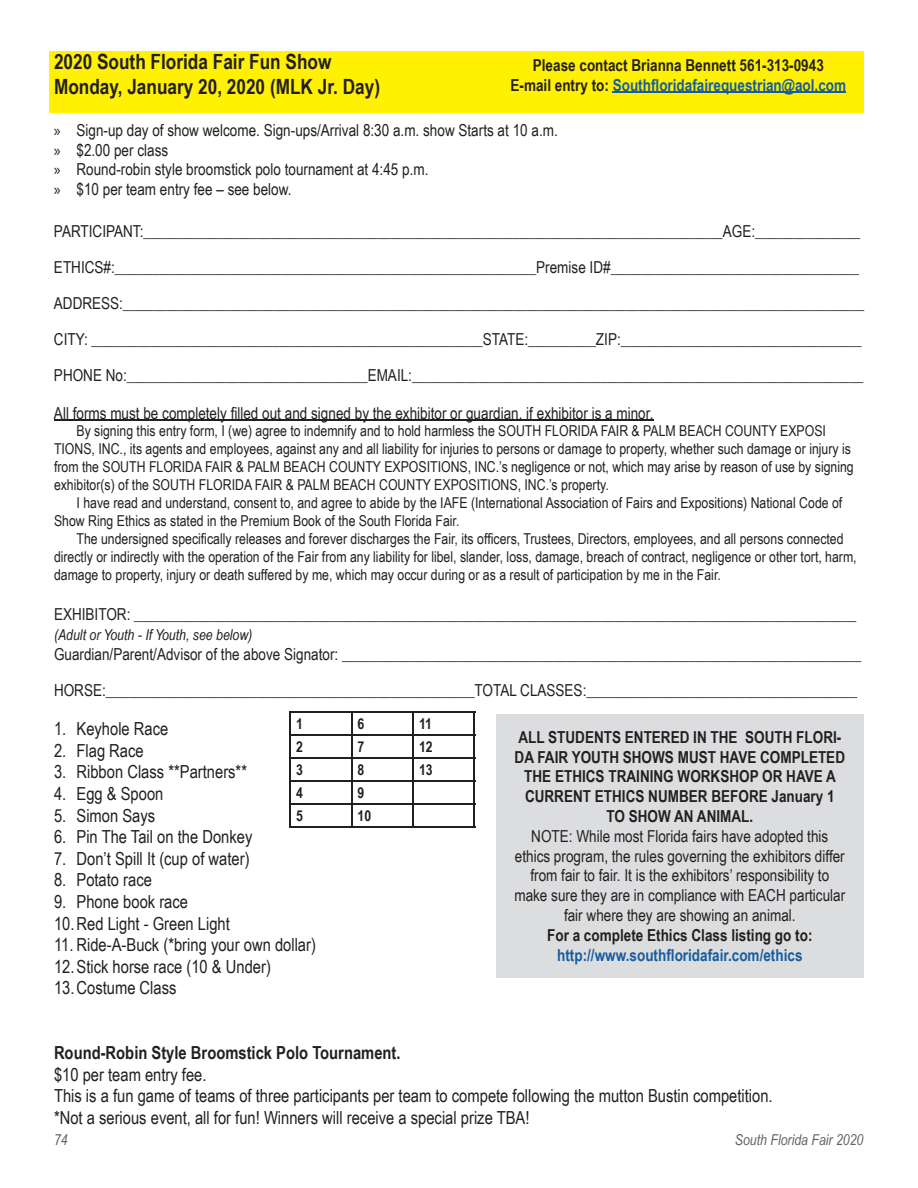
<style>
.page{position:relative;width:918px;height:1188px;background:#fff}
.page>*{position:absolute;margin:0;border:0;box-sizing:border-box;transform-origin:0 0}
.t1{font:700 21px/25.2px "Arial Narrow";color:#231f20}
.t2{font:18px/21.6px "Arial Narrow";color:#231f20}
.t3{font:700 18px "Arial Narrow";color:#231f20}
.t4{font:16.5px/19.8px "Arial Narrow";color:#231f20}
.t5{font:700 16.5px/19.8px "Arial Narrow";color:#231f20;text-align:center}
.t6{font:700 16.5px "Arial Narrow";color:#175d9e}
.t7{font:15px/18px "Arial Narrow";color:#231f20}
.t8{font:italic 15px "Arial Narrow";color:#231f20}
.t9{font:italic 15px "Arial Narrow";color:#636366}
.t10{font:700 15px "Arial Narrow";color:#231f20}
.s1{font-family:"Myriad Pro"}
.s2{color:#175d9e}
</style>
<div class="page">
<div style="left:50px;top:51px;width:814px;height:61px;background:#fff101"></div>
<hr style="left:54px;top:420px;width:599px;height:1px;background:#231f20">
<div style="left:497px;top:714px;width:367px;height:264px;background:#dcdddf"></div>
<hr style="left:613px;top:92px;width:233px;height:1px;background:#175d9e">
<hr style="left:289px;top:711px;width:63px;height:2px;background:#231f20">
<hr style="left:289px;top:713px;width:2px;height:21px;background:#231f20">
<hr style="left:352px;top:711px;width:61px;height:2px;background:#231f20">
<hr style="left:413px;top:711px;width:62px;height:2px;background:#231f20">
<hr style="left:412px;top:713px;width:2px;height:21px;background:#231f20">
<hr style="left:289px;top:734px;width:63px;height:2px;background:#231f20">
<hr style="left:289px;top:736px;width:2px;height:21px;background:#231f20">
<hr style="left:352px;top:734px;width:61px;height:2px;background:#231f20">
<hr style="left:413px;top:734px;width:62px;height:2px;background:#231f20">
<hr style="left:412px;top:736px;width:2px;height:21px;background:#231f20">
<hr style="left:289px;top:757px;width:63px;height:2px;background:#231f20">
<hr style="left:289px;top:759px;width:2px;height:21px;background:#231f20">
<hr style="left:352px;top:757px;width:61px;height:2px;background:#231f20">
<hr style="left:413px;top:757px;width:62px;height:2px;background:#231f20">
<hr style="left:412px;top:759px;width:2px;height:21px;background:#231f20">
<hr style="left:289px;top:780px;width:63px;height:2px;background:#231f20">
<hr style="left:289px;top:782px;width:2px;height:21px;background:#231f20">
<hr style="left:352px;top:780px;width:61px;height:2px;background:#231f20">
<hr style="left:413px;top:780px;width:62px;height:2px;background:#231f20">
<hr style="left:412px;top:782px;width:2px;height:21px;background:#231f20">
<hr style="left:289px;top:803px;width:63px;height:1px;background:#231f20">
<hr style="left:289px;top:804px;width:2px;height:22px;background:#231f20">
<hr style="left:352px;top:803px;width:61px;height:1px;background:#231f20">
<svg style="left:351px;top:713px;width:1px;height:113px"></svg>
<hr style="left:413px;top:803px;width:62px;height:1px;background:#231f20">
<hr style="left:412px;top:804px;width:2px;height:22px;background:#231f20">
<svg style="left:474px;top:713px;width:1px;height:113px"></svg>
<hr style="left:289px;top:826px;width:63px;height:1px;background:#231f20">
<hr style="left:352px;top:826px;width:61px;height:1px;background:#231f20">
<hr style="left:413px;top:826px;width:62px;height:1px;background:#231f20">
<p class="t1" style="left:54px;top:49px;width:328px">2020 South Florida Fair Fun Show<br>Monday, January 20, 2020 (MLK Jr. Day)</p>
<p class="t4" style="left:54px;top:120px;width:505px"><span class="s1">»</span> Sign-up day of show welcome. Sign-ups/Arrival 8:30 a.m. show Starts at 10 a.m. <span class="s1">»</span> $2.00 per class<br><span class="s1">»</span> Round-robin style broomstick polo tournament at 4:45 p.m.<br><span class="s1">»</span> $10 per team entry fee – see below.</p>
<p class="t4" style="left:54px;top:212px;width:812px;line-height:36px">PARTICIPANT:_____________________________________________________________________________AGE:______________ ETHICS#:________________________________________________________Premise ID#_________________________________ ADDRESS:___________________________________________________________________________________________________ CITY: ____________________________________________________STATE:_________ZIP:________________________________ PHONE No:________________________________EMAIL:____________________________________________________________</p>
<p class="t4" style="left:54px;top:402px;width:601px">All forms must be completely filled out and signed by the exhibitor or guardian, if exhibitor is a minor.</p>
<p class="t7" style="left:54px;top:422px;width:801px;text-indent:22px">By signing this entry form, I (we) agree to indemnify and to hold harmless the SOUTH FLORIDA FAIR &amp; PALM BEACH COUNTY EXPOSI TIONS, INC., its agents and employees, against any and all liability for injuries to persons or damage to property, whether such damage or injury is from the SOUTH FLORIDA FAIR &amp; PALM BEACH COUNTY EXPOSITIONS, INC.’s negligence or not, which may arise by reason of use by signing exhibitor(s) of the SOUTH FLORIDA FAIR &amp; PALM BEACH COUNTY EXPOSITIONS, INC.’s property.</p>
<p class="t7" style="left:54px;top:494px;width:790px;text-indent:22px">I have read and understand, consent to, and agree to abide by the IAFE (International Association of Fairs and Expositions) National Code of<br>Show Ring Ethics as stated in the Premium Book of the South Florida Fair.</p>
<p class="t7" style="left:54px;top:530px;width:804px;text-indent:22px">The undersigned specifically releases and forever discharges the Fair, its officers, Trustees, Directors, employees, and all persons connected directly or indirectly with the operation of the Fair from any liability for libel, slander, loss, damage, breach of contract, negligence or other tort, harm, damage to property, injury or death suffered by me, which may occur during or as a result of participation by me in the Fair.</p>
<p class="t4" style="left:54px;top:604px;width:804px">EXHIBITOR: ________________________________________________________________________________________________</p>
<p class="t8" style="left:54px;top:626px;width:200px">(Adult or Youth - If Youth, see below)</p>
<p class="t4" style="left:54px;top:635px;width:809px;line-height:36px">Guardian/Parent/Advisor of the above Signator: _____________________________________________________________________<br>HORSE:_________________________________________________TOTAL CLASSES:____________________________________</p>
<p class="t2" style="left:54px;top:717px;width:116px">1. Keyhole Race</p>
<p class="t2" style="left:54px;top:739px;width:91px">2. Flag Race</p>
<p class="t2" style="left:54px;top:761px;width:195px">3. Ribbon Class **Partners**</p>
<p class="t2" style="left:54px;top:782px;width:111px">4. Egg &amp; Spoon</p>
<p class="t2" style="left:54px;top:804px;width:103px">5. Simon Says</p>
<p class="t2" style="left:54px;top:825px;width:200px">6. Pin The Tail on the Donkey</p>
<p class="t2" style="left:54px;top:847px;width:197px">7. Don’t Spill It (cup of water)</p>
<p class="t2" style="left:54px;top:869px;width:99px">8. Potato race</p>
<p class="t2" style="left:54px;top:890px;width:136px">9. Phone book race</p>
<p class="t2" style="left:54px;top:912px;width:177px">10. Red Light - Green Light</p>
<p class="t2" style="left:54px;top:933px;width:264px">11. Ride-A-Buck (*bring your own dollar)</p>
<p class="t2" style="left:54px;top:955px;width:218px">12. Stick horse race (10 &amp; Under)</p>
<p class="t2" style="left:54px;top:977px;width:124px">13. Costume Class</p>
<p class="t5" style="left:511px;top:55px;width:337px">Please contact Brianna Bennett 561-313-0943<br>E-mail entry to: <span class="s2">Southfloridafairequestrian@aol.com</span></p>
<p class="t10" style="left:296px;top:715px;width:8px">1</p>
<p class="t10" style="left:358px;top:715px;width:8px">6</p>
<p class="t10" style="left:419px;top:715px;width:15px">11</p>
<p class="t10" style="left:296px;top:738px;width:8px">2</p>
<p class="t10" style="left:358px;top:738px;width:8px">7</p>
<p class="t10" style="left:419px;top:738px;width:15px">12</p>
<p class="t10" style="left:296px;top:761px;width:8px">3</p>
<p class="t10" style="left:358px;top:761px;width:8px">8</p>
<p class="t10" style="left:419px;top:761px;width:15px">13</p>
<p class="t10" style="left:296px;top:784px;width:8px">4</p>
<p class="t10" style="left:358px;top:784px;width:8px">9</p>
<p class="t10" style="left:296px;top:807px;width:8px">5</p>
<p class="t10" style="left:358px;top:807px;width:15px">10</p>
<p class="t5" style="left:515px;top:727px;width:332px">ALL STUDENTS ENTERED IN THE SOUTH FLORI-DA FAIR YOUTH SHOWS MUST HAVE COMPLETED THE ETHICS TRAINING WORKSHOP OR HAVE A CURRENT ETHICS NUMBER BEFORE January 1<br>TO SHOW AN ANIMAL.</p>
<p class="t4" style="left:514px;top:825px;width:332px;text-align:center">NOTE: While most Florida fairs have adopted this ethics program, the rules governing the exhibitors differ from fair to fair. It is the exhibitors’ responsibility to make sure they are in compliance with EACH particular fair where they are showing an animal.</p>
<p class="t5" style="left:547px;top:925px;width:267px">For a complete Ethics Class listing go to:</p>
<p class="t6" style="left:557px;top:945px;width:247px">http://www.southfloridafair.com/ethics</p>
<p class="t3" style="left:54px;top:1042px;width:348px">Round-Robin Style Broomstick Polo Tournament.</p>
<p class="t2" style="left:54px;top:1063px;width:720px">$10 per team entry fee.<br>This is a fun game of teams of three participants per team to compete following the mutton Bustin competition. *Not a serious event, all for fun! Winners will receive a special prize TBA!</p>
<p class="t9" style="left:54px;top:1131px;width:15px">74</p>
<p class="t9" style="left:735px;top:1131px;width:130px">South Florida Fair 2020</p>
</div>
